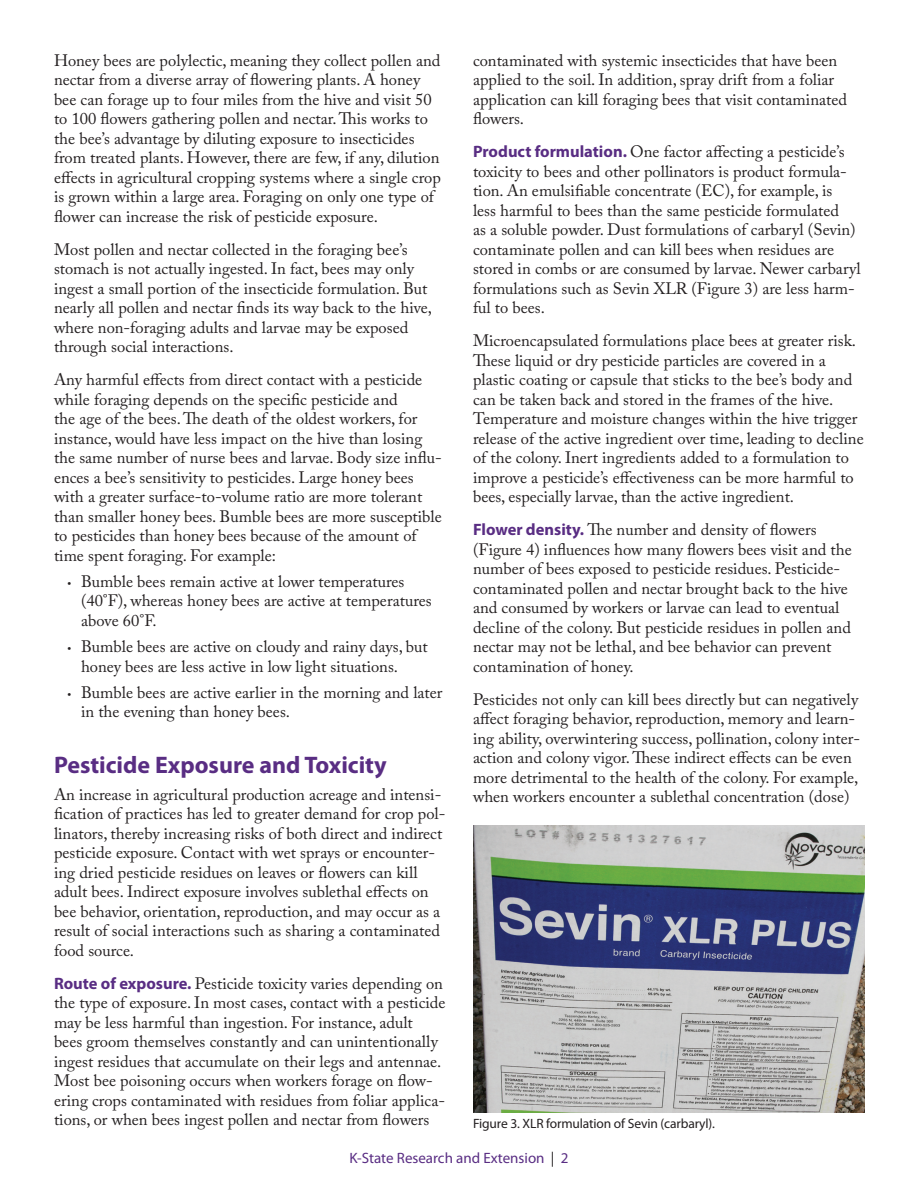
<style>
.page{position:relative;width:918px;height:1188px;background:#fff}
.page>*{position:absolute;margin:0;border:0;box-sizing:border-box;transform-origin:0 0}
.t1{font:700 24px "Myriad Pro";color:#592d83}
.t2{font:16.5px/19.5px "Adobe Caslon Pro";color:#231f20}
.t3{font:15px "Myriad Pro";color:#592d83}
.t4{font:13.5px "Myriad Pro";letter-spacing:-.01em;color:#231f20}
.s1{font-family:"Myriad Pro";font-size:13.5px}
.s2{font-family:"Myriad Pro";font-weight:700;color:#592d83}
.s3{color:#231f20}
</style>
<div class="page">
<img style="left:473px;top:825px;width:392px;height:287px">
<p class="t2" style="left:54px;top:50px;width:388px">Honey bees are polylectic, meaning they collect pollen and nectar from a diverse array of flowering plants. A honey bee can forage up to four miles from the hive and visit 50 to 100 flowers gathering pollen and nectar. This works to the bee’s advantage by diluting exposure to insecticides from treated plants. However, there are few, if any, dilution effects in agricultural cropping systems where a single crop is grown within a large area. Foraging on only one type of flower can increase the risk of pesticide exposure.</p>
<p class="t2" style="left:54px;top:239px;width:379px">Most pollen and nectar collected in the foraging bee’s stomach is not actually ingested. In fact, bees may only ingest a small portion of the insecticide formulation. But nearly all pollen and nectar finds its way back to the hive, where non-foraging adults and larvae may be exposed through social interactions.</p>
<p class="t2" style="left:54px;top:370px;width:389px">Any harmful effects from direct contact with a pesticide while foraging depends on the specific pesticide and<br>the age of the bees. The death of the oldest workers, for instance, would have less impact on the hive than losing the same number of nurse bees and larvae. Body size influ&shy;ences a bee’s sensitivity to pesticides. Large honey bees with a greater surface-to-volume ratio are more tolerant than smaller honey bees. Bumble bees are more susceptible to pesticides than honey bees because of the amount of time spent foraging. For example:</p>
<p class="t2" style="left:81px;top:572px;width:352px;text-indent:-14px"><span class="s1">•</span> Bumble bees remain active at lower temperatures (40°F), whereas honey bees are active at temperatures above 60°F.</p>
<p class="t2" style="left:81px;top:637px;width:348px;text-indent:-14px"><span class="s1">•</span> Bumble bees are active on cloudy and rainy days, but honey bees are less active in low light situations.</p>
<p class="t2" style="left:81px;top:683px;width:363px;text-indent:-14px"><span class="s1">•</span> Bumble bees are active earlier in the morning and later in the evening than honey bees.</p>
<h1 class="t1" style="left:54px;top:750px;width:334px">Pesticide Exposure and Toxicity</h1>
<p class="t2" style="left:54px;top:784px;width:393px">An increase in agricultural production acreage and intensi&shy;fication of practices has led to greater demand for crop pol&shy;linators, thereby increasing risks of both direct and indirect pesticide exposure. Contact with wet sprays or encounter&shy;ing dried pesticide residues on leaves or flowers can kill adult bees. Indirect exposure involves sublethal effects on bee behavior, orientation, reproduction, and may occur as a result of social interactions such as sharing a contaminated food source.</p>
<p class="t2" style="left:54px;top:973px;width:393px"><span class="s2">Route of exposure.</span> Pesticide toxicity varies depending on the type of exposure. In most cases, contact with a pesticide may be less harmful than ingestion. For instance, adult<br>bees groom themselves constantly and can unintentionally ingest residues that accumulate on their legs and antennae.<br>Most bee poisoning occurs when workers forage on flow&shy;ering crops contaminated with residues from foliar applica&shy;tions, or when bees ingest pollen and nectar from flowers</p>
<p class="t2" style="left:473px;top:50px;width:376px">contaminated with systemic insecticides that have been applied to the soil. In addition, spray drift from a foliar application can kill foraging bees that visit contaminated flowers.</p>
<p class="t2" style="left:473px;top:142px;width:389px"><span class="s2">Product formulation.</span> One factor affecting a pesticide’s toxicity to bees and other pollinators is product formula&shy;tion. An emulsifiable concentrate (EC), for example, is<br>less harmful to bees than the same pesticide formulated<br>as a soluble powder. Dust formulations of carbaryl (Sevin) contaminate pollen and can kill bees when residues are stored in combs or are consumed by larvae. Newer carbaryl formulations such as Sevin XLR (Figure 3) are less harm&shy;ful to bees.</p>
<p class="t2" style="left:473px;top:331px;width:392px">Microencapsulated formulations place bees at greater risk.<br>These liquid or dry pesticide particles are covered in a plastic coating or capsule that sticks to the bee’s body and can be taken back and stored in the frames of the hive.<br>Temperature and moisture changes within the hive trigger release of the active ingredient over time, leading to decline of the colony. Inert ingredients added to a formulation to improve a pesticide’s effectiveness can be more harmful to bees, especially larvae, than the active ingredient.</p>
<p class="t2" style="left:473px;top:520px;width:380px"><span class="s2">Flower density.</span> The number and density of flowers (Figure 4) influences how many flowers bees visit and the number of bees exposed to pesticide residues. Pesticide&shy;contaminated pollen and nectar brought back to the hive and consumed by workers or larvae can lead to eventual decline of the colony. But pesticide residues in pollen and nectar may not be lethal, and bee behavior can prevent contamination of honey.</p>
<p class="t2" style="left:473px;top:689px;width:389px">Pesticides not only can kill bees directly but can negatively affect foraging behavior, reproduction, memory and learn&shy;ing ability, overwintering success, pollination, colony inter&shy;action and colony vigor. These indirect effects can be even more detrimental to the health of the colony. For example, when workers encounter a sublethal concentration (dose)</p>
<p class="t4" style="left:473px;top:1115px;width:244px">Figure 3. XLR formulation of Sevin (carbaryl).</p>
<p class="t3" style="left:349px;top:1149px;width:221px">K-State Research and Extension <span class="s3">|</span> 2</p>
</div>
